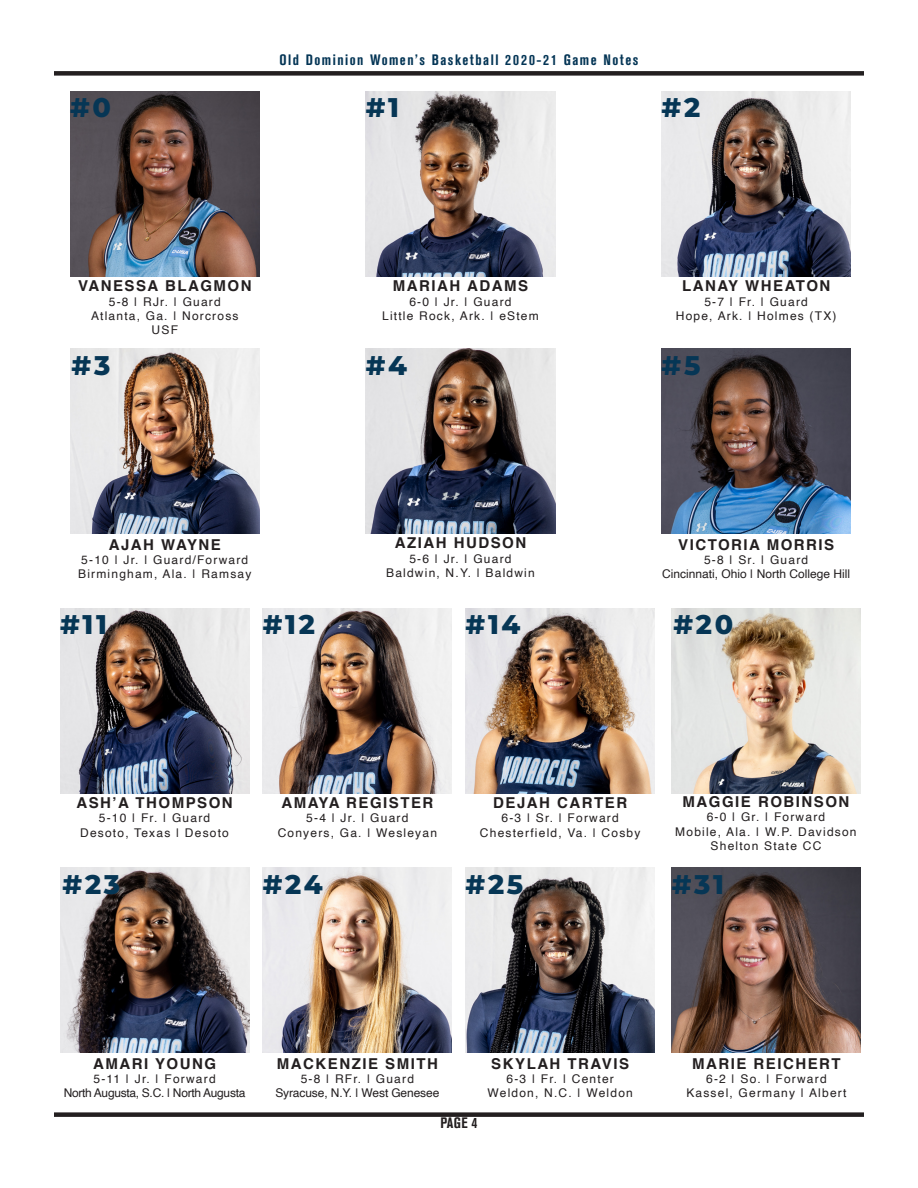
<style>
.page{position:relative;width:918px;height:1188px;background:#fff}
.page>*{position:absolute;margin:0;border:0;box-sizing:border-box;transform-origin:0 0}
.t1{font:800 27px "Montserrat";letter-spacing:.1em;color:#063655}
.t2{font:700 15px "Helvetica";letter-spacing:.1em;color:#231f20}
.t3{font:700 condensed 15px "Akzidenz Grotesk BE";letter-spacing:.1em;color:#043555}
.t4{font:700 condensed 15px "Akzidenz Grotesk BE";color:#231f20}
.t5{font:12px "Helvetica";letter-spacing:.1em;color:#231f20}
.t6{font:12px "Helvetica";color:#231f20}
.t7{font:12px "Helvetica";letter-spacing:-.025em;color:#231f20}
.t8{font:12px "Helvetica";letter-spacing:-.01em;color:#231f20}
</style>
<div class="page">
<div style="left:54px;top:1112px;width:810px;height:5px;background:#231f20"></div>
<div style="left:54px;top:71px;width:810px;height:5px;background:#231f20"></div>
<img style="left:70px;top:91px;width:189px;height:186px">
<img style="left:70px;top:348px;width:189px;height:186px">
<img style="left:60px;top:868px;width:189px;height:185px">
<img style="left:366px;top:91px;width:189px;height:186px">
<img style="left:366px;top:348px;width:189px;height:186px">
<img style="left:662px;top:91px;width:189px;height:186px">
<img style="left:662px;top:348px;width:189px;height:186px">
<img style="left:263px;top:868px;width:189px;height:185px">
<img style="left:466px;top:868px;width:189px;height:185px">
<img style="left:672px;top:868px;width:189px;height:185px">
<img style="left:60px;top:608px;width:189px;height:185px">
<img style="left:263px;top:608px;width:189px;height:185px">
<img style="left:466px;top:608px;width:189px;height:185px">
<img style="left:672px;top:608px;width:189px;height:185px">
<p class="t3" style="left:279px;top:51px;width:361px">Old Dominion Women’s Basketball 2020-21 Game Notes</p>
<p class="t1" style="left:70px;top:87px;width:42px">#0</p>
<p class="t1" style="left:366px;top:88px;width:35px">#1</p>
<p class="t1" style="left:662px;top:88px;width:40px">#2</p>
<p class="t2" style="left:78px;top:274px;width:175px">VANESSA BLAGMON</p>
<p class="t5" style="left:109px;top:292px;width:114px">5-8 | RJr. | Guard</p>
<p class="t5" style="left:91px;top:307px;width:149px">Atlanta, Ga. | Norcross</p>
<p class="t5" style="left:152px;top:321px;width:28px">USF</p>
<p class="t2" style="left:393px;top:274px;width:137px">MARIAH ADAMS</p>
<p class="t5" style="left:409px;top:292px;width:104px">6-0 | Jr. | Guard</p>
<p class="t5" style="left:382px;top:307px;width:158px">Little Rock, Ark. | eStem</p>
<p class="t2" style="left:682px;top:274px;width:150px">LANAY WHEATON</p>
<p class="t5" style="left:704px;top:292px;width:105px">5-7 | Fr. | Guard</p>
<p class="t5" style="left:676px;top:307px;width:162px">Hope, Ark. | Holmes (TX)</p>
<p class="t1" style="left:72px;top:345px;width:40px">#3</p>
<p class="t1" style="left:366px;top:345px;width:43px">#4</p>
<p class="t1" style="left:662px;top:345px;width:40px">#5</p>
<p class="t2" style="left:109px;top:532px;width:114px">AJAH WAYNE</p>
<p class="t5" style="left:81px;top:551px;width:168px">5-10 | Jr. | Guard/Forward</p>
<p class="t5" style="left:78px;top:565px;width:175px">Birmingham, Ala. | Ramsay</p>
<p class="t2" style="left:395px;top:531px;width:133px">AZIAH HUDSON</p>
<p class="t5" style="left:409px;top:549px;width:104px">5-6 | Jr. | Guard</p>
<p class="t5" style="left:386px;top:564px;width:150px">Baldwin, N.Y. | Baldwin</p>
<p class="t2" style="left:678px;top:532px;width:158px">VICTORIA MORRIS</p>
<p class="t5" style="left:704px;top:551px;width:106px">5-8 | Sr. | Guard</p>
<p class="t6" style="left:662px;top:565px;width:189px">Cincinnati, Ohio | North College Hill</p>
<p class="t1" style="left:60px;top:605px;width:48px">#11</p>
<p class="t1" style="left:263px;top:605px;width:54px">#12</p>
<p class="t1" style="left:466px;top:605px;width:56px">#14</p>
<p class="t1" style="left:673px;top:605px;width:61px">#20</p>
<p class="t2" style="left:76px;top:791px;width:158px">ASH’A THOMPSON</p>
<p class="t5" style="left:99px;top:809px;width:113px">5-10 | Fr. | Guard</p>
<p class="t5" style="left:80px;top:823px;width:150px">Desoto, Texas | Desoto</p>
<p class="t2" style="left:281px;top:791px;width:154px">AMAYA REGISTER</p>
<p class="t5" style="left:306px;top:809px;width:104px">5-4 | Jr. | Guard</p>
<p class="t5" style="left:278px;top:823px;width:161px">Conyers, Ga. | Wesleyan</p>
<p class="t2" style="left:493px;top:791px;width:135px">DEJAH CARTER</p>
<p class="t5" style="left:502px;top:809px;width:119px">6-3 | Sr. | Forward</p>
<p class="t5" style="left:480px;top:823px;width:162px">Chesterfield, Va. | Cosby</p>
<p class="t2" style="left:683px;top:789px;width:168px">MAGGIE ROBINSON</p>
<p class="t5" style="left:707px;top:808px;width:120px">6-0 | Gr. | Forward</p>
<p class="t5" style="left:675px;top:822px;width:183px">Mobile, Ala. | W.P. Davidson</p>
<p class="t5" style="left:711px;top:837px;width:112px">Shelton State CC</p>
<p class="t1" style="left:63px;top:864px;width:59px">#23</p>
<p class="t1" style="left:263px;top:864px;width:62px">#24</p>
<p class="t1" style="left:466px;top:864px;width:59px">#25</p>
<p class="t1" style="left:672px;top:864px;width:54px">#31</p>
<p class="t2" style="left:93px;top:1051px;width:125px">AMARI YOUNG</p>
<p class="t5" style="left:93px;top:1070px;width:124px">5-11 | Jr. | Forward</p>
<p class="t7" style="left:64px;top:1084px;width:183px">North Augusta, S.C. | North Augusta</p>
<p class="t2" style="left:277px;top:1051px;width:162px">MACKENZIE SMITH</p>
<p class="t5" style="left:301px;top:1070px;width:115px">5-8 | RFr. | Guard</p>
<p class="t8" style="left:275px;top:1084px;width:166px">Syracuse, N.Y. | West Genesee</p>
<p class="t4" style="left:440px;top:1114px;width:39px">PAGE 4</p>
<p class="t2" style="left:491px;top:1051px;width:139px">SKYLAH TRAVIS</p>
<p class="t5" style="left:507px;top:1070px;width:109px">6-3 | Fr. | Center</p>
<p class="t5" style="left:487px;top:1084px;width:147px">Weldon, N.C. | Weldon</p>
<p class="t2" style="left:692px;top:1051px;width:150px">MARIE REICHERT</p>
<p class="t5" style="left:706px;top:1070px;width:122px">6-2 | So. | Forward</p>
<p class="t5" style="left:686px;top:1084px;width:162px">Kassel, Germany | Albert</p>
</div>
